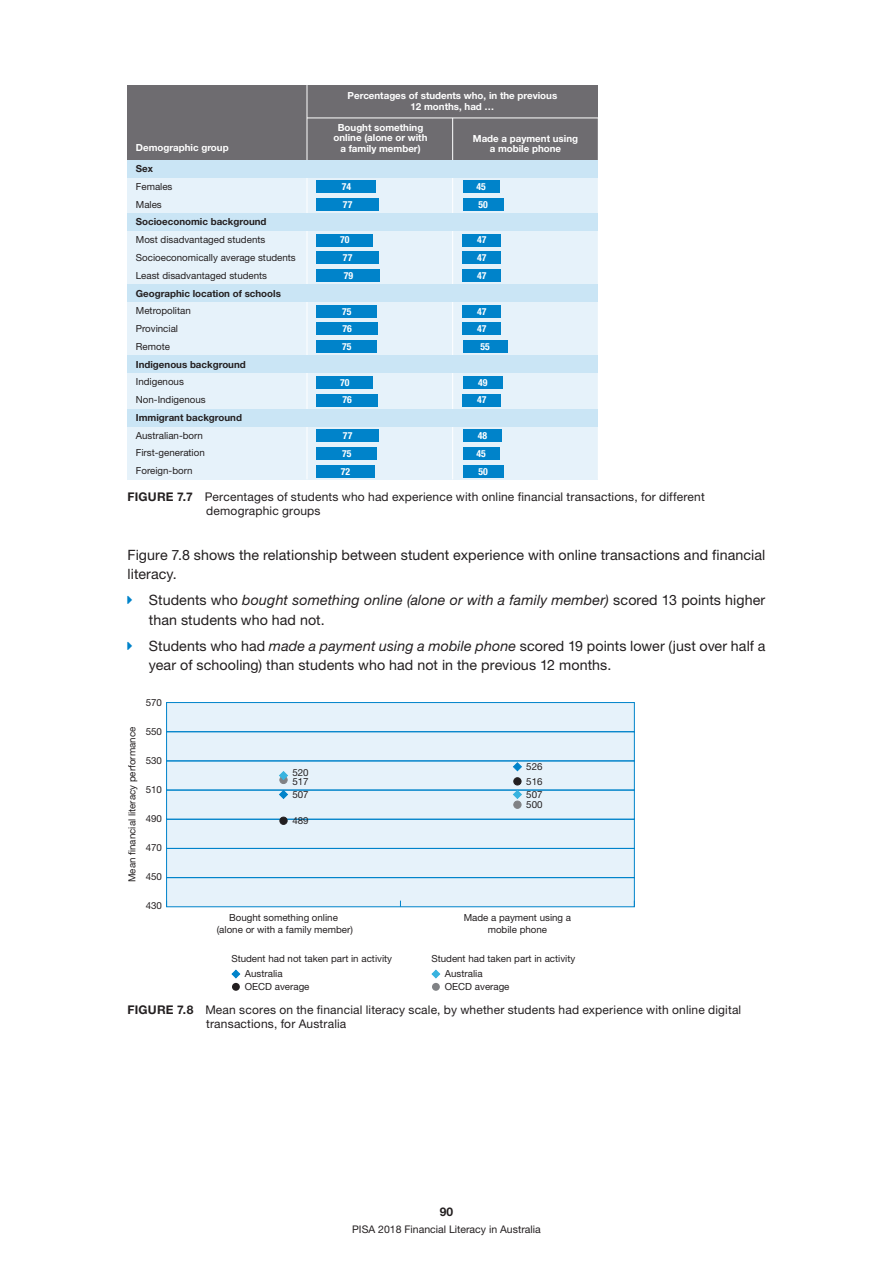
<style>
.page{position:relative;width:893px;height:1263px;background:#fff}
.page>*{position:absolute;margin:0;border:0;box-sizing:border-box;transform-origin:0 0}
.Body_text{font:14.25px/19.5px "Helvetica Neue LT Std";letter-spacing:.005em;color:#231f20}
.Figure_caption{font:12px/13.5px "Helvetica Neue LT Std";letter-spacing:.015em;color:#231f20}
.t1{font:700 12px "Helvetica Neue LT Std";color:#231f20}
.t2{font:10.5px "Helvetica Neue LT Std";color:#231f20}
.t3{font:9.75px/17.7px "Helvetica Neue LT Std";color:#231f20}
.t4{font:700 9.75px/10.5px "Helvetica Neue LT Std";color:#fff;text-align:center}
.t5{font:700 condensed 9.75px/17.7px "Helvetica Neue LT Std";color:#fff}
.s1{font-weight:700}
.s2{font-style:italic}
</style>
<div class="page">
<div style="left:128px;top:267px;width:470px;height:17px;background:#e6f2fa"></div>
<div style="left:128px;top:249px;width:470px;height:17px;background:#e6f2fa"></div>
<div style="left:128px;top:231px;width:470px;height:17px;background:#e6f2fa"></div>
<div style="left:128px;top:196px;width:470px;height:17px;background:#e6f2fa"></div>
<div style="left:128px;top:178px;width:470px;height:17px;background:#e6f2fa"></div>
<div style="left:128px;top:303px;width:470px;height:17px;background:#e6f2fa"></div>
<div style="left:128px;top:320px;width:470px;height:17px;background:#e6f2fa"></div>
<div style="left:128px;top:338px;width:470px;height:17px;background:#e6f2fa"></div>
<div style="left:128px;top:374px;width:470px;height:17px;background:#e6f2fa"></div>
<div style="left:128px;top:391px;width:470px;height:17px;background:#e6f2fa"></div>
<div style="left:128px;top:427px;width:470px;height:17px;background:#e6f2fa"></div>
<div style="left:128px;top:445px;width:470px;height:17px;background:#e6f2fa"></div>
<div style="left:128px;top:462px;width:470px;height:17px;background:#e6f2fa"></div>
<div style="left:128px;top:85px;width:470px;height:74px;background:#6e6c70"></div>
<hr style="left:307px;top:85px;width:1px;height:394px;background:#fff">
<hr style="left:452px;top:118px;width:1px;height:361px;background:#fff">
<div style="left:128px;top:160px;width:470px;height:17px;background:#cae5f5"></div>
<div style="left:128px;top:214px;width:470px;height:17px;background:#cae5f5"></div>
<div style="left:128px;top:285px;width:470px;height:17px;background:#cae5f5"></div>
<div style="left:128px;top:356px;width:470px;height:17px;background:#cae5f5"></div>
<div style="left:128px;top:409px;width:470px;height:17px;background:#cae5f5"></div>
<hr style="left:307px;top:118px;width:291px;height:1px;background:#fff">
<div style="left:316px;top:181px;width:60px;height:12px;background:#0083ca"></div>
<div style="left:316px;top:198px;width:63px;height:13px;background:#0083ca"></div>
<div style="left:316px;top:234px;width:57px;height:12px;background:#0083ca"></div>
<div style="left:316px;top:252px;width:63px;height:12px;background:#0083ca"></div>
<div style="left:316px;top:269px;width:64px;height:13px;background:#0083ca"></div>
<div style="left:316px;top:305px;width:61px;height:12px;background:#0083ca"></div>
<div style="left:316px;top:323px;width:62px;height:12px;background:#0083ca"></div>
<div style="left:316px;top:340px;width:61px;height:13px;background:#0083ca"></div>
<div style="left:316px;top:376px;width:57px;height:12px;background:#0083ca"></div>
<div style="left:316px;top:394px;width:62px;height:12px;background:#0083ca"></div>
<div style="left:316px;top:429px;width:63px;height:13px;background:#0083ca"></div>
<div style="left:316px;top:447px;width:61px;height:13px;background:#0083ca"></div>
<div style="left:316px;top:465px;width:59px;height:12px;background:#0083ca"></div>
<div style="left:463px;top:181px;width:36px;height:12px;background:#0083ca"></div>
<div style="left:463px;top:198px;width:40px;height:13px;background:#0083ca"></div>
<div style="left:463px;top:234px;width:38px;height:12px;background:#0083ca"></div>
<div style="left:463px;top:252px;width:38px;height:12px;background:#0083ca"></div>
<div style="left:463px;top:269px;width:38px;height:13px;background:#0083ca"></div>
<div style="left:463px;top:305px;width:38px;height:12px;background:#0083ca"></div>
<div style="left:463px;top:323px;width:38px;height:12px;background:#0083ca"></div>
<div style="left:463px;top:340px;width:44px;height:13px;background:#0083ca"></div>
<div style="left:463px;top:376px;width:40px;height:12px;background:#0083ca"></div>
<div style="left:463px;top:394px;width:38px;height:12px;background:#0083ca"></div>
<div style="left:463px;top:429px;width:39px;height:13px;background:#0083ca"></div>
<div style="left:463px;top:447px;width:36px;height:13px;background:#0083ca"></div>
<div style="left:463px;top:465px;width:40px;height:12px;background:#0083ca"></div>
<div style="left:167px;top:702px;width:467px;height:205px;background:#e6f2fa"></div>
<div style="left:166px;top:702px;width:469px;height:30px;border:1px solid #0083ca"></div>
<div style="left:166px;top:731px;width:469px;height:30px;border:1px solid #0083ca"></div>
<div style="left:166px;top:790px;width:469px;height:29px;border:1px solid #0083ca"></div>
<div style="left:166px;top:819px;width:469px;height:30px;border:1px solid #0083ca"></div>
<div style="left:166px;top:848px;width:469px;height:30px;border:1px solid #0083ca"></div>
<div style="left:166px;top:877px;width:469px;height:30px;border:1px solid #0083ca"></div>
<div style="left:280px;top:776px;width:7px;height:7px;background:#808285;border-radius:50%"></div>
<div style="left:279px;top:776px;width:9px;height:8px;border:1px solid #808285;border-radius:50%"></div>
<div style="left:514px;top:801px;width:7px;height:7px;background:#808285;border-radius:50%"></div>
<div style="left:513px;top:801px;width:8px;height:8px;border:1px solid #808285;border-radius:50%"></div>
<div style="left:280px;top:817px;width:7px;height:7px;background:#231f20;border-radius:50%"></div>
<div style="left:279px;top:817px;width:9px;height:8px;border:1px solid #231f20;border-radius:50%"></div>
<div style="left:514px;top:778px;width:7px;height:7px;background:#231f20;border-radius:50%"></div>
<div style="left:513px;top:777px;width:8px;height:8px;border:1px solid #231f20;border-radius:50%"></div>
<svg style="left:279px;top:771px;width:9px;height:10px"></svg>
<svg style="left:512px;top:789px;width:10px;height:10px"></svg>
<svg style="left:278px;top:789px;width:11px;height:10px"></svg>
<svg style="left:513px;top:762px;width:9px;height:10px"></svg>
<svg style="left:431px;top:969px;width:10px;height:21px"></svg>
<div style="left:432px;top:983px;width:8px;height:8px;border:2px solid #808285;border-radius:50%"></div>
<svg style="left:231px;top:969px;width:10px;height:21px"></svg>
<div style="left:232px;top:983px;width:8px;height:8px;border:2px solid #231f20;border-radius:50%"></div>
<p class="t4" style="left:136px;top:143px;width:94px">Demographic group</p>
<p class="t4" style="left:348px;top:90px;width:211px">Percentages of students who, in the previous<br>12 months, had …</p>
<p class="t4" style="left:333px;top:122px;width:96px">Bought something online (alone or with a family member)</p>
<p class="t4" style="left:473px;top:133px;width:107px">Made a payment using a mobile phone</p>
<p class="t3" style="left:136px;top:160px;width:161px"><span class="s1">Sex<br></span>Females<br>Males<br><span class="s1">Socioeconomic background<br></span>Most disadvantaged students<br>Socioeconomically average students<br>Least disadvantaged students<br><span class="s1">Geographic location of schools<br></span>Metropolitan<br>Provincial<br>Remote<br><span class="s1">Indigenous background<br></span>Indigenous<br>Non-Indigenous<br><span class="s1">Immigrant background<br></span>Australian-born<br>First-generation<br>Foreign-born</p>
<p class="t5" style="left:476px;top:178px;width:13px">45<br>50</p>
<p class="t5" style="left:477px;top:231px;width:11px;text-align:justify">47<br>47<br>47</p>
<p class="t5" style="left:477px;top:302px;width:14px;text-align:center">47<br>47<br>55</p>
<p class="t5" style="left:477px;top:373px;width:12px">49<br>47</p>
<p class="t5" style="left:476px;top:426px;width:13px">48<br>45<br>50</p>
<p class="Figure_caption" style="left:206px;top:490px;width:500px;text-indent:-79px"><span class="s1">FIGURE 7.7</span> Percentages of students who had experience with online financial transactions, for different demographic groups</p>
<p class="Body_text" style="left:128px;top:545px;width:639px">Figure 7.8 shows the relationship between student experience with online transactions and financial literacy.</p>
<p class="Body_text" style="left:149px;top:590px;width:618px">Students who <span class="s2">bought something online (alone or with a family member)</span> scored 13 points higher than students who had not.</p>
<p class="Body_text" style="left:149px;top:636px;width:618px">Students who had <span class="s2">made a payment using a mobile phone</span> scored 19 points lower (just over half a year of schooling) than students who had not in the previous 12 months.</p>
<p class="t3" style="left:146px;top:694px;width:18px">570</p>
<p class="t3" style="left:146px;top:723px;width:18px">550</p>
<p class="t3" style="left:146px;top:752px;width:18px">530</p>
<p class="t3" style="left:146px;top:781px;width:18px">510</p>
<p class="t3" style="left:146px;top:810px;width:18px">490</p>
<p class="t3" style="left:146px;top:839px;width:18px">470</p>
<p class="t3" style="left:146px;top:868px;width:18px">450</p>
<p class="t3" style="left:146px;top:897px;width:18px">430</p>
<p class="t5" style="left:342px;top:178px;width:12px">74<br>77</p>
<p class="t5" style="left:340px;top:231px;width:15px">70<br>77<br>79</p>
<p class="t5" style="left:342px;top:302px;width:11px;text-align:justify">75<br>76<br>75</p>
<p class="t5" style="left:340px;top:373px;width:13px">70<br>76</p>
<p class="t5" style="left:341px;top:426px;width:13px;text-align:justify">77<br>75<br>72</p>
<p class="t3" style="left:123px;top:882px;width:157px;rotate:-90deg">Mean nancial literacy performance</p>
<p class="t3" style="left:526px;top:758px;width:18px">526</p>
<p class="t3" style="left:292px;top:764px;width:18px">520</p>
<p class="t3" style="left:292px;top:785px;width:18px">507</p>
<p class="t3" style="left:526px;top:785px;width:18px">507</p>
<p class="t3" style="left:526px;top:772px;width:18px">516</p>
<p class="t3" style="left:292px;top:772px;width:18px">517</p>
<p class="t3" style="left:526px;top:796px;width:18px">500</p>
<p class="t3" style="left:292px;top:812px;width:18px">489</p>
<p class="t3" style="left:217px;top:912px;width:138px;line-height:11.7px;text-align:center">Bought something online (alone or with a family member)</p>
<p class="t3" style="left:464px;top:912px;width:109px;line-height:11.7px;text-align:center">Made a payment using a mobile phone</p>
<p class="t3" style="left:245px;top:951px;width:149px;line-height:14.7px;text-indent:-14px">Student had not taken part in activity<br>Australia</p>
<p class="t3" style="left:245px;top:978px;width:66px">OECD average</p>
<p class="Figure_caption" style="left:206px;top:1003px;width:537px;text-indent:-79px"><span class="s1">FIGURE 7.8</span> Mean scores on the financial literacy scale, by whether students had experience with online digital transactions, for Australia</p>
<p class="t3" style="left:445px;top:951px;width:132px;line-height:14.7px;text-indent:-14px">Student had taken part in activity<br>Australia</p>
<p class="t3" style="left:445px;top:978px;width:66px">OECD average</p>
<p class="t1" style="left:440px;top:1204px;width:15px">90</p>
<p class="t2" style="left:352px;top:1223px;width:190px">PISA 2018 Financial Literacy in Australia</p>
</div>
